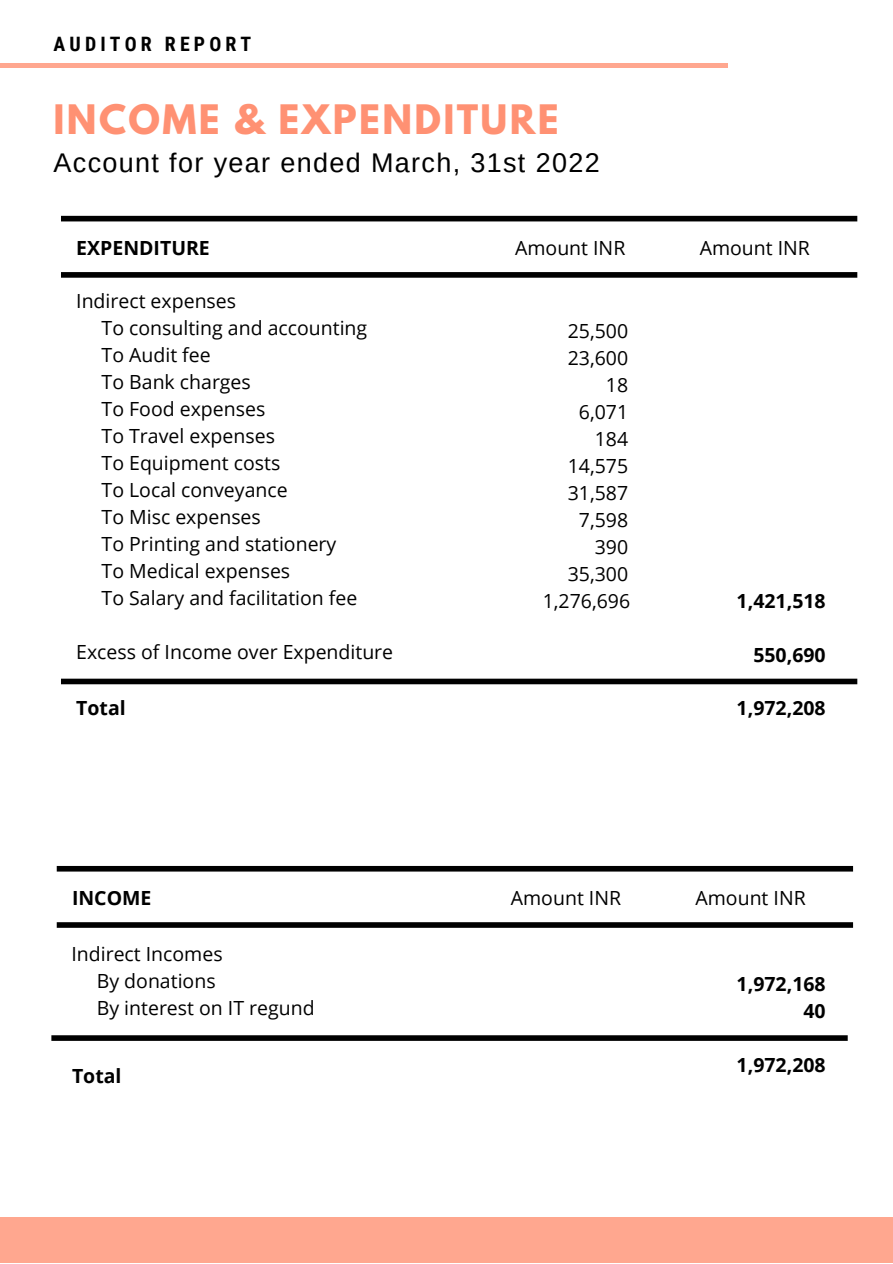
<style>
.page{position:relative;width:893px;height:1264px;background:#fff}
.page>*{position:absolute;margin:0;border:0;box-sizing:border-box;transform-origin:0 0}
.t1{font:700 36px "League Spartan";letter-spacing:.065em;color:#ff9173}
.t2{font:27px "Arimo";letter-spacing:.05em;color:#000}
.t3{font:700 19.8px "Roboto Condensed";letter-spacing:.21em;color:#000}
.t4{font:19.5px/27px "Open Sans";color:#000}
.t5{font:700 19.5px/27px "Open Sans";color:#000;text-align:right}
</style>
<div class="page">
<hr style="left:0;top:64px;width:728px;height:3px;background:#ff9173">
<div style="left:0;top:1217px;width:892px;height:45px;background:#ffa78f"></div>
<div style="left:61px;top:216px;width:796px;height:5px;background:#000"></div>
<div style="left:61px;top:272px;width:796px;height:6px;background:#000"></div>
<div style="left:61px;top:678px;width:796px;height:6px;background:#000"></div>
<div style="left:57px;top:866px;width:796px;height:5px;background:#000"></div>
<div style="left:57px;top:922px;width:796px;height:5px;background:#000"></div>
<div style="left:51px;top:1035px;width:796px;height:5px;background:#000"></div>
<p class="t3" style="left:53px;top:33px;width:199px">AUDITOR REPORT</p>
<h1 class="t1" style="left:53px;top:101px;width:506px">INCOME &amp; EXPENDITURE</h1>
<h2 class="t2" style="left:53px;top:147px;width:547px">Account for year ended March, 31st 2022</h2>
<p class="t5" style="left:76px;top:234px;width:135px">EXPENDITURE</p>
<p class="t4" style="left:515px;top:234px;width:112px">Amount INR</p>
<p class="t4" style="left:699px;top:234px;width:112px">Amount INR</p>
<p class="t4" style="left:102px;top:287px;width:267px;text-indent:-25px">Indirect expenses<br>To consulting and accounting<br>To Audit fee<br>To Bank charges<br>To Food expenses<br>To Travel expenses<br>To Equipment costs<br>To Local conveyance<br>To Misc expenses<br>To Printing and stationery<br>To Medical expenses<br>To Salary and facilitation fee</p>
<p class="t4" style="left:76px;top:638px;width:318px">Excess of Income over Expenditure</p>
<p class="t5" style="left:76px;top:694px;width:51px">Total</p>
<p class="t4" style="left:542px;top:316px;width:89px;text-align:right">25,500<br>23,600<br>18<br>6,071<br>184<br>14,575<br>31,587<br>7,598<br>390<br>35,300<br>1,276,696</p>
<p class="t5" style="left:736px;top:586px;width:91px">1,421,518</p>
<p class="t5" style="left:753px;top:640px;width:74px">550,690</p>
<p class="t5" style="left:736px;top:694px;width:91px">1,972,208</p>
<p class="t5" style="left:72px;top:884px;width:81px">INCOME</p>
<p class="t4" style="left:511px;top:884px;width:112px">Amount INR</p>
<p class="t4" style="left:695px;top:884px;width:112px">Amount INR</p>
<p class="t4" style="left:97px;top:939px;width:219px;text-indent:-25px">Indirect Incomes<br>By donations<br>By interest on IT regund</p>
<p class="t5" style="left:72px;top:1061px;width:51px">Total</p>
<p class="t5" style="left:736px;top:969px;width:91px">1,972,168<br>40</p>
<p class="t5" style="left:736px;top:1050px;width:91px">1,972,208</p>
</div>
